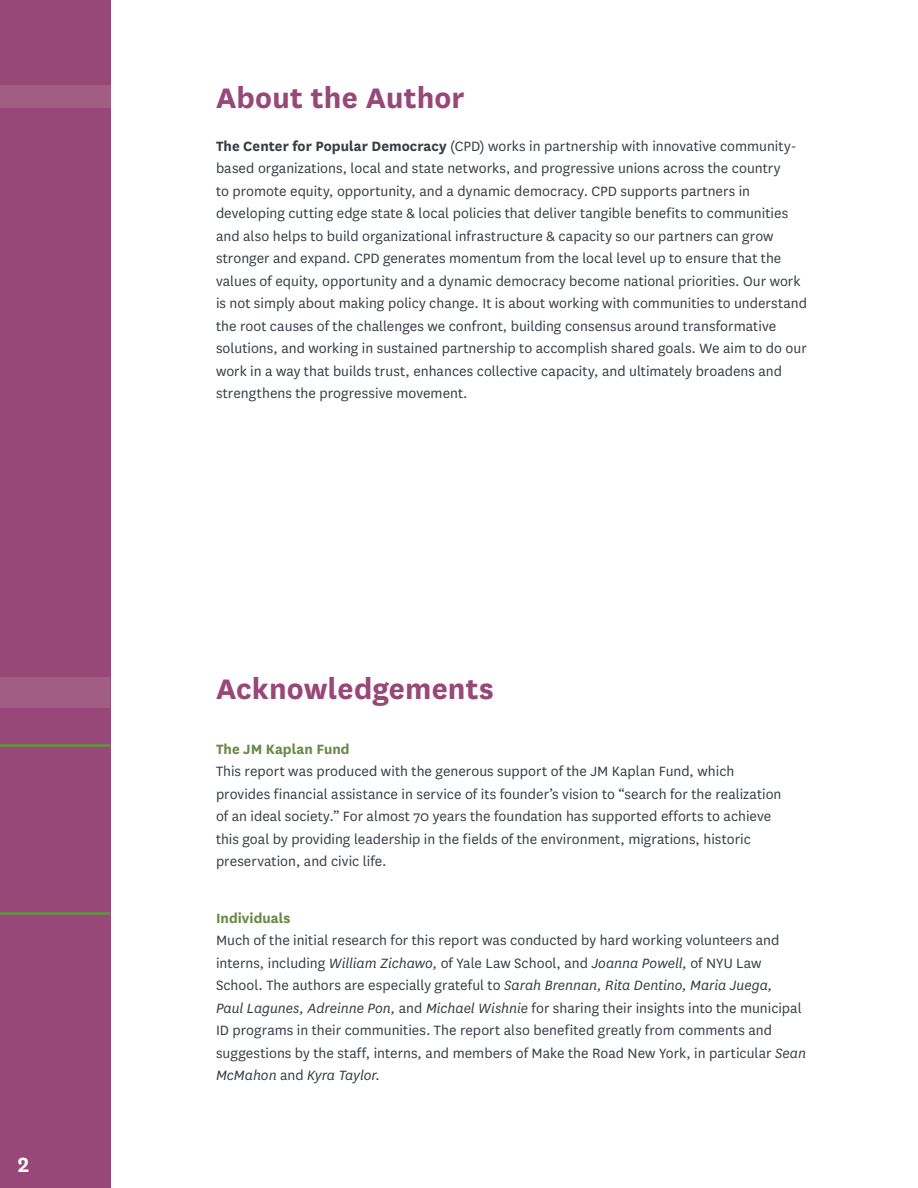
<style>
.page{position:relative;width:918px;height:1188px;background:#fff}
.page>*{position:absolute;margin:0;border:0;box-sizing:border-box;transform-origin:0 0}
.t1{font:700 33px "National";letter-spacing:.005em;color:#974878}
.t2{font:600 24px "National";color:#fff}
.t3{font:15.75px/22.5px "National";color:#373e43}
.t4{font:700 15.75px "National";letter-spacing:.005em;color:#688a46}
.s1{font-weight:700}
.s2{font-style:italic}
</style>
<div class="page">
<div style="left:0;top:0;width:110px;height:1188px;background:#974878"></div>
<div style="left:0;top:85px;width:110px;height:23px;background:#a15d84"></div>
<div style="left:0;top:677px;width:109px;height:30px;background:#a15d84"></div>
<hr style="left:0;top:744px;width:110px;height:3px;background:#688a46">
<hr style="left:0;top:912px;width:110px;height:3px;background:#688a46">
<h2 class="t2" style="left:16px;top:1148px;width:15px">2</h2>
<h1 class="t1" style="left:216px;top:74px;width:250px">About the Author</h1>
<p class="t3" style="left:216px;top:134px;width:593px"><span class="s1">The Center for Popular Democracy</span> (CPD) works in partnership with innovative community&shy;based organizations, local and state networks, and progressive unions across the country<br>to promote equity, opportunity, and a dynamic democracy. CPD supports partners in developing cutting edge state &amp; local policies that deliver tangible benefits to communities and also helps to build organizational infrastructure &amp; capacity so our partners can grow stronger and expand. CPD generates momentum from the local level up to ensure that the values of equity, opportunity and a dynamic democracy become national priorities. Our work is not simply about making policy change. It is about working with communities to understand the root causes of the challenges we confront, building consensus around transformative solutions, and working in sustained partnership to accomplish shared goals. We aim to do our work in a way that builds trust, enhances collective capacity, and ultimately broadens and strengthens the progressive movement.</p>
<h1 class="t1" style="left:216px;top:666px;width:279px">Acknowledgements</h1>
<p class="t4" style="left:216px;top:738px;width:135px">The JM kaplan Fund</p>
<p class="t3" style="left:216px;top:760px;width:567px">This report was produced with the generous support of the JM Kaplan Fund, which provides financial assistance in service of its founder’s vision to “search for the realization of an ideal society.” For almost 70 years the foundation has supported efforts to achieve this goal by providing leadership in the fields of the environment, migrations, historic preservation, and civic life.</p>
<p class="t4" style="left:216px;top:907px;width:76px">Individuals</p>
<p class="t3" style="left:216px;top:928px;width:592px">Much of the initial research for this report was conducted by hard working volunteers and interns, including <span class="s2">William Zichawo,</span> of Yale Law School, and <span class="s2">Joanna Powell,</span> of NYU Law School. The authors are especially grateful to <span class="s2">Sarah Brennan, Rita Dentino, Maria Juega,<br>Paul Lagunes, Adreinne Pon,</span> and <span class="s2">Michael Wishnie</span> for sharing their insights into the municipal ID programs in their communities. The report also benefited greatly from comments and suggestions by the staff, interns, and members of Make the Road New York, in particular <span class="s2">Sean McMahon</span> and <span class="s2">Kyra Taylor.</span></p>
</div>
